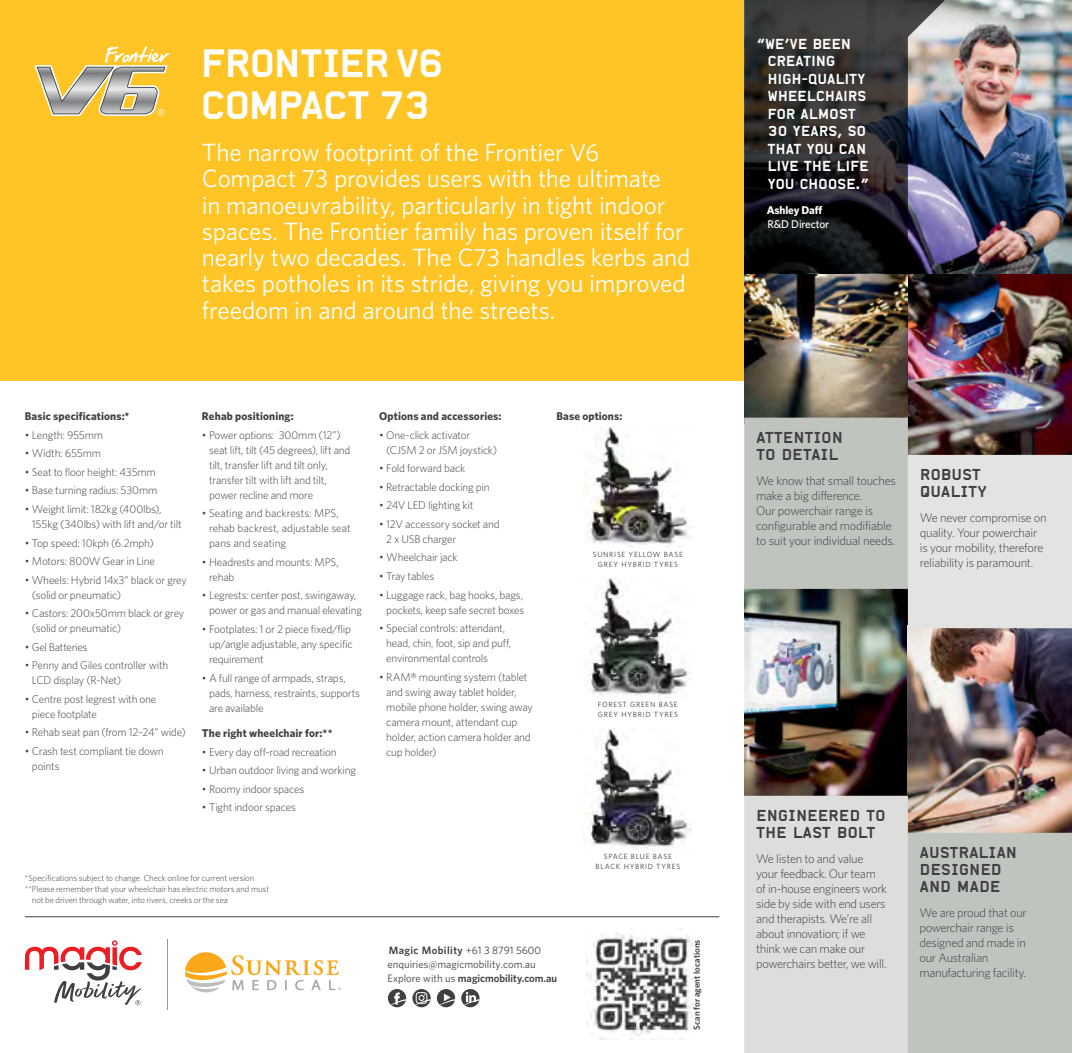
<style>
.page{position:relative;width:1072px;height:1053px;background:#fff}
.page>*{position:absolute;margin:0;border:0;box-sizing:border-box;transform-origin:0 0}
.t1{font:37.5px/41.2px "Alpha Headline";letter-spacing:-.055em;color:#fff}
.t2{font:25px/26.2px "Whitney";letter-spacing:-.01em;color:#fff}
.t3{font:15px/16.9px "Alpha Headline";letter-spacing:-.01em;color:#3f4042}
.t4{font:13.75px/17.5px "Alpha Headline";letter-spacing:-.025em;color:#fff}
.t5{font:300 12.5px/15px "Whitney";letter-spacing:-.025em;color:#3f4042}
.t6{font:300 11.25px/15px "Whitney";letter-spacing:-.02em;color:#3f4042}
.t7{font:700 11.25px "Whitney";letter-spacing:.01em;color:#3f4042}
.t8{font:300 11.25px/15px "Whitney";color:#3f4042}
.t9{font:500 11.25px "Whitney";letter-spacing:-.015em;color:#fff}
.t10{font:700 11.25px "Whitney";letter-spacing:-.015em;color:#fff}
.t11{font:10.75px/13.9px "Whitney";color:#3f4042}
.t12{font:600 8.88px "Whitney";color:#3f4042}
.t13{font:300 8.75px "Whitney";letter-spacing:-.01em;color:#3f4042}
.t14{font:7.5px/10px "Whitney";letter-spacing:.1em;color:#3f4042;text-align:center}
.s1{font-weight:400}
.s2{font-weight:600}
</style>
<div class="page">
<div style="left:0;top:0;width:745px;height:380px;background:#ffc425"></div>
<img style="left:744px;top:628px;width:164px;height:167px">
<img style="left:908px;top:273px;width:164px;height:144px">
<img style="left:908px;top:628px;width:164px;height:167px">
<img style="left:744px;top:273px;width:164px;height:144px">
<img style="left:955px;top:0;width:117px;height:273px">
<svg style="left:744px;top:417px;width:328px;height:211px;background:#babab7"></svg>
<svg style="left:744px;top:795px;width:328px;height:257px;background:#cecec9"></svg>
<img style="left:744px;top:0;width:211px;height:273px">
<hr style="left:167px;top:938px;width:1px;height:71px;background:#96989b">
<img style="left:586px;top:928px;width:111px;height:111px">
<svg style="left:412px;top:988px;width:19px;height:19px"></svg>
<svg style="left:437px;top:988px;width:18px;height:19px"></svg>
<svg style="left:461px;top:988px;width:18px;height:19px"></svg>
<svg style="left:388px;top:988px;width:18px;height:19px"></svg>
<svg style="left:415px;top:992px;width:16px;height:13px"></svg>
<svg style="left:440px;top:993px;width:15px;height:12px"></svg>
<svg style="left:464px;top:991px;width:15px;height:14px"></svg>
<svg style="left:391px;top:992px;width:15px;height:13px"></svg>
<svg style="left:185px;top:952px;width:156px;height:40px"></svg>
<svg style="left:25px;top:940px;width:117px;height:65px"></svg>
<hr style="left:25px;top:916px;width:694px;height:1px;background:#3f4042">
<img style="left:588px;top:426px;width:103px;height:121px">
<img style="left:588px;top:577px;width:103px;height:119px">
<img style="left:585px;top:728px;width:106px;height:121px">
<svg style="left:34px;top:47px;width:135px;height:69px"></svg>
<h1 class="t1" style="left:200px;top:42px;width:246px">FRONTIER V6<br>COMPACT 73</h1>
<p class="t2" style="left:202px;top:138px;width:490px">The narrow footprint of the Frontier V6<br>Compact 73 provides users with the ultimate<br>in manoeuvrability, particularly in tight indoor spaces. The Frontier family has proven itself for nearly two decades. The C73 handles kerbs and takes potholes in its stride, giving you improved freedom in and around the streets.</p>
<p class="t7" style="left:25px;top:409px;width:106px">Basic specifications:*</p>
<p class="t6" style="left:25px;top:427px;width:80px">• Length: 955mm</p>
<p class="t6" style="left:25px;top:445px;width:78px">• Width: 655mm</p>
<p class="t6" style="left:25px;top:464px;width:133px">• Seat to floor height: 435mm</p>
<p class="t6" style="left:25px;top:482px;width:134px">• Base turning radius: 530mm</p>
<p class="t6" style="left:32px;top:501px;width:151px;text-indent:-7px">• Weight limit: 182kg (400lbs),<br>155kg (340lbs) with lift and/or tilt</p>
<p class="t6" style="left:25px;top:534px;width:131px">• Top speed: 10kph (6.2mph)</p>
<p class="t6" style="left:25px;top:553px;width:132px">• Motors: 800W Gear in Line</p>
<p class="t6" style="left:32px;top:572px;width:156px;text-indent:-7px">• Wheels: Hybrid 14x3” black or grey (solid or pneumatic)</p>
<p class="t6" style="left:32px;top:605px;width:154px;text-indent:-7px">• Castors: 200x50mm black or grey (solid or pneumatic)</p>
<p class="t6" style="left:25px;top:639px;width:64px">• Gel Batteries</p>
<p class="t6" style="left:32px;top:657px;width:138px;text-indent:-7px">• Penny and Giles controller with<br>LCD display (R-Net)</p>
<p class="t6" style="left:32px;top:691px;width:126px;text-indent:-7px">• Centre post legrest with one piece footplate</p>
<p class="t6" style="left:25px;top:724px;width:163px">• Rehab seat pan (from 12–24” wide)</p>
<p class="t6" style="left:32px;top:743px;width:133px;text-indent:-7px">• Crash test compliant tie down points</p>
<p class="t7" style="left:202px;top:408px;width:93px">Rehab positioning:</p>
<p class="t6" style="left:209px;top:427px;width:143px;text-indent:-7px">• Power options: 300mm (12”) seat lift, tilt (45 degrees), lift and tilt, transfer lift and tilt only, transfer tilt with lift and tilt, power recline and more</p>
<p class="t8" style="left:209px;top:505px;width:143px;text-indent:-7px">• Seating and backrests: MPS, rehab backrest, adjustable seat pans and seating</p>
<p class="t6" style="left:209px;top:554px;width:131px;text-indent:-7px">• Headrests and mounts: MPS, rehab</p>
<p class="t6" style="left:209px;top:587px;width:155px;text-indent:-7px">• Legrests: center post, swingaway, power or gas and manual elevating</p>
<p class="t6" style="left:209px;top:621px;width:145px;text-indent:-7px">• Footplates: 1 or 2 piece fixed/flip up/angle adjustable, any specific requirement</p>
<p class="t6" style="left:209px;top:669px;width:153px;text-indent:-7px">• A full range of armpads, straps, pads, harness, restraints, supports are available</p>
<p class="t7" style="left:202px;top:725px;width:132px">The right wheelchair for:**</p>
<p class="t6" style="left:202px;top:744px;width:136px">• Every day off-road recreation</p>
<p class="t6" style="left:202px;top:762px;width:155px">• Urban outdoor living and working</p>
<p class="t6" style="left:202px;top:781px;width:104px">• Roomy indoor spaces</p>
<p class="t6" style="left:202px;top:799px;width:95px">• Tight indoor spaces</p>
<p class="t7" style="left:379px;top:408px;width:124px">Options and accessories:</p>
<p class="t6" style="left:386px;top:427px;width:112px;text-indent:-7px">• One-click activator (CJSM 2 or JSM joystick)</p>
<p class="t6" style="left:379px;top:460px;width:87px">• Fold forward back</p>
<p class="t6" style="left:379px;top:479px;width:112px">• Retractable docking pin</p>
<p class="t6" style="left:379px;top:497px;width:96px">• 24V LED lighting kit</p>
<p class="t6" style="left:386px;top:516px;width:115px;text-indent:-7px">• 12V accessory socket and<br>2 x USB charger</p>
<p class="t6" style="left:379px;top:549px;width:80px">• Wheelchair jack</p>
<p class="t6" style="left:379px;top:568px;width:57px">• Tray tables</p>
<p class="t6" style="left:379px;top:586px;width:147px;text-align:right">• Luggage rack, bag hooks, bags, pockets, keep safe secret boxes</p>
<p class="t6" style="left:386px;top:620px;width:127px;text-indent:-7px">• Special controls: attendant, head, chin, foot, sip and puff, environmental controls</p>
<p class="t6" style="left:386px;top:668px;width:148px;text-indent:-7px">• RAM<span class="s1">®</span> mounting system (tablet and swing away tablet holder, mobile phone holder, swing away camera mount, attendant cup holder, action camera holder and cup holder)</p>
<p class="t7" style="left:556px;top:408px;width:68px">Base options:</p>
<p class="t14" style="left:593px;top:549px;width:92px">SUNRISE YELLOW BASE<br>GREY HYBRID TYRES</p>
<p class="t14" style="left:598px;top:699px;width:81px;text-align:left">FOREST GREEN BASE<br>GREY HYBRID TYRES</p>
<p class="t14" style="left:595px;top:850px;width:86px">SPACE BLUE BASE<br>BLACK HYBRID TYRES</p>
<p class="t13" style="left:25px;top:871px;width:231px">*Specifications subject to change. Check online for current version</p>
<p class="t13" style="left:25px;top:882px;width:246px">**Please remember that your wheelchair has electric motors and must</p>
<p class="t13" style="left:32px;top:894px;width:198px">not be driven through water, into rivers, creeks or the sea</p>
<p class="t11" style="left:388px;top:943px;width:171px"><span class="s2">Magic Mobility</span> +61 3 8791 5600 enquiries@magicmobility.com.au<br>Explore with us <span class="s2">magicmobility.com.au</span></p>
<p class="t12" style="left:691px;top:1029px;width:91px;rotate:-90deg">Scan for agent locations</p>
<p class="t4" style="left:767px;top:35px;width:103px;text-indent:-11px">“WE’VE BEEN<br>CREATING<br>HIGH-QUALITY<br>WHEELCHAIRS<br>FOR ALMOST<br>30 YEARS, SO<br>THAT YOU CAN<br>LIVE THE LIFE<br>YOU CHOOSE.”</p>
<p class="t10" style="left:767px;top:202px;width:57px">Ashley Daff</p>
<p class="t9" style="left:767px;top:216px;width:63px">R&amp;D Director</p>
<h3 class="t3" style="left:756px;top:428px;width:88px">ATTENTION<br>TO DETAIL</h3>
<p class="t5" style="left:756px;top:472px;width:141px">We know that small touches make a big difference.<br>Our powerchair range is configurable and modifiable to suit your individual needs.</p>
<h3 class="t3" style="left:920px;top:465px;width:69px">ROBUST<br>QUALITY</h3>
<p class="t5" style="left:920px;top:509px;width:128px">We never compromise on quality. Your powerchair is your mobility, therefore reliability is paramount.</p>
<h3 class="t3" style="left:756px;top:806px;width:131px">ENGINEERED TO<br>THE LAST BOLT</h3>
<p class="t5" style="left:756px;top:850px;width:132px">We listen to and value your feedback. Our team of in-house engineers work side by side with end users and therapists. We’re all about innovation; if we think we can make our powerchairs better, we will.</p>
<h3 class="t3" style="left:919px;top:843px;width:99px">AUSTRALIAN<br>DESIGNED<br>AND MADE</h3>
<p class="t5" style="left:919px;top:904px;width:109px">We are proud that our powerchair range is designed and made in our Australian manufacturing facility.</p>
</div>
